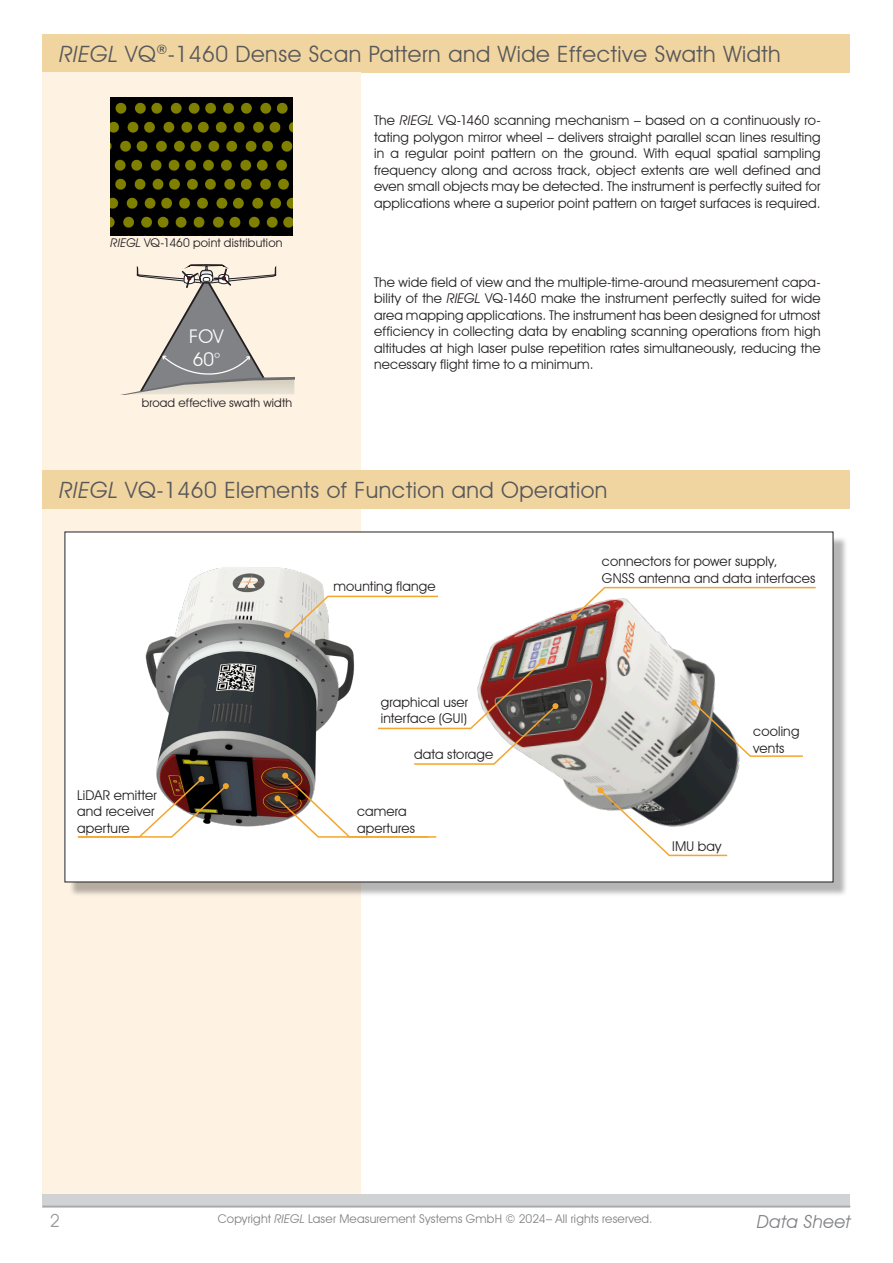
<style>
.page{position:relative;width:893px;height:1263px;background:#fff}
.page>*{position:absolute;margin:0;border:0;box-sizing:border-box;transform-origin:0 0}
.t1{font:22.5px "Avant Garde IT Cby BT";letter-spacing:.025em;color:#57585a}
.t2{font:18.75px/22.6px "Avant Garde IT Cby BT";color:#fff}
.t3{font:italic 18px "Avant Garde IT Cby BT";letter-spacing:.02em;color:#808285}
.t4{font:18px "Avant Garde IT Cby BT";color:#97999c}
.t5{font:13.5px/16.5px "Avant Garde IT Cby BT";letter-spacing:.015em;color:#231f20}
.t6{font:12px "Avant Garde IT Cby BT";letter-spacing:.015em;color:#808285}
.t7{font:12px "Avant Garde IT Cby BT";letter-spacing:.015em;color:#231f20}
.s1{font-style:italic}
</style>
<div class="page">
<div style="left:43px;top:34px;width:807px;height:38px;background:#f1d5a1"></div>
<div style="left:43px;top:1194px;width:807px;height:13px;background:#d1d2d4"></div>
<hr style="left:43px;top:1205px;width:807px;height:2px;background:#a8a9ad">
<div style="left:43px;top:72px;width:318px;height:1122px;background:#fef2e3"></div>
<div style="left:43px;top:470px;width:807px;height:38px;background:#f1d5a1"></div>
<div style="left:69px;top:536px;width:779px;height:361px;background:#231f20;opacity:.33"></div>
<div style="left:65px;top:532px;width:768px;height:350px;background:#fff"></div>
<svg style="left:126px;top:264px;width:168px;height:130px"></svg>
<img style="left:111px;top:98px;width:182px;height:138px">
<img style="left:145px;top:567px;width:210px;height:260px">
<img style="left:486px;top:610px;width:254px;height:199px">
<svg style="left:284px;top:595px;width:154px;height:43px"></svg>
<svg style="left:571px;top:586px;width:245px;height:34px"></svg>
<svg style="left:77px;top:776px;width:152px;height:62px"></svg>
<svg style="left:597px;top:787px;width:132px;height:70px"></svg>
<svg style="left:691px;top:700px;width:112px;height:58px"></svg>
<svg style="left:378px;top:658px;width:180px;height:107px"></svg>
<svg style="left:274px;top:773px;width:163px;height:65px"></svg>
<h1 class="t1" style="left:60px;top:40px;width:723px"><span class="s1">RIEGL</span> VQ<sup>®</sup>-1460 Dense Scan Pattern and Wide Effective Swath Width</h1>
<p class="t7" style="left:111px;top:236px;width:173px"><span class="s1">RIEGL</span> VQ-1460 point distribution</p>
<h2 class="t2" style="left:189px;top:325px;width:36px">FOV<br>60°</h2>
<p class="t7" style="left:142px;top:395px;width:152px">broad effective swath width</p>
<p class="t5" style="left:374px;top:112px;width:448px;text-align:justify">The <span class="s1">RIEGL</span> VQ-1460 scanning mechanism – based on a continuously ro&shy;tating polygon mirror wheel – delivers straight parallel scan lines resulting in a regular point pattern on the ground. With equal spatial sampling frequency along and across track, object extents are well defined and even small objects may be detected. The instrument is perfectly suited for applications where a superior point pattern on target surfaces is required.</p>
<p class="t5" style="left:374px;top:274px;width:448px;text-align:justify">The wide field of view and the multiple-time-around measurement capa&shy;bility of the <span class="s1">RIEGL</span> VQ-1460 make the instrument perfectly suited for wide area mapping applications. The instrument has been designed for utmost efficiency in collecting data by enabling scanning operations from high altitudes at high laser pulse repetition rates simultaneously, reducing the necessary flight time to a minimum.</p>
<h1 class="t1" style="left:60px;top:476px;width:549px"><span class="s1">RIEGL</span> VQ-1460 Elements of Function and Operation</h1>
<p class="t5" style="left:77px;top:787px;width:81px">LiDAR emitter and receiver aperture</p>
<p class="t5" style="left:334px;top:578px;width:104px">mounting flange</p>
<p class="t5" style="left:381px;top:694px;width:89px">graphical user interface (GUI)</p>
<p class="t5" style="left:414px;top:745px;width:81px">data storage</p>
<p class="t5" style="left:357px;top:803px;width:59px">camera apertures</p>
<p class="t5" style="left:602px;top:553px;width:215px">connectors for power supply,<br>GNSS antenna and data interfaces</p>
<p class="t5" style="left:753px;top:723px;width:48px">cooling vents</p>
<p class="t5" style="left:672px;top:838px;width:51px">IMU bay</p>
<h3 class="t4" style="left:50px;top:1210px;width:12px">2</h3>
<p class="t6" style="left:218px;top:1211px;width:436px">Copyright <span class="s1">RIEGL</span> Laser Measurement Systems GmbH © 2024– All rights reserved.</p>
<h3 class="t3" style="left:757px;top:1211px;width:95px">Data Sheet</h3>
</div>
